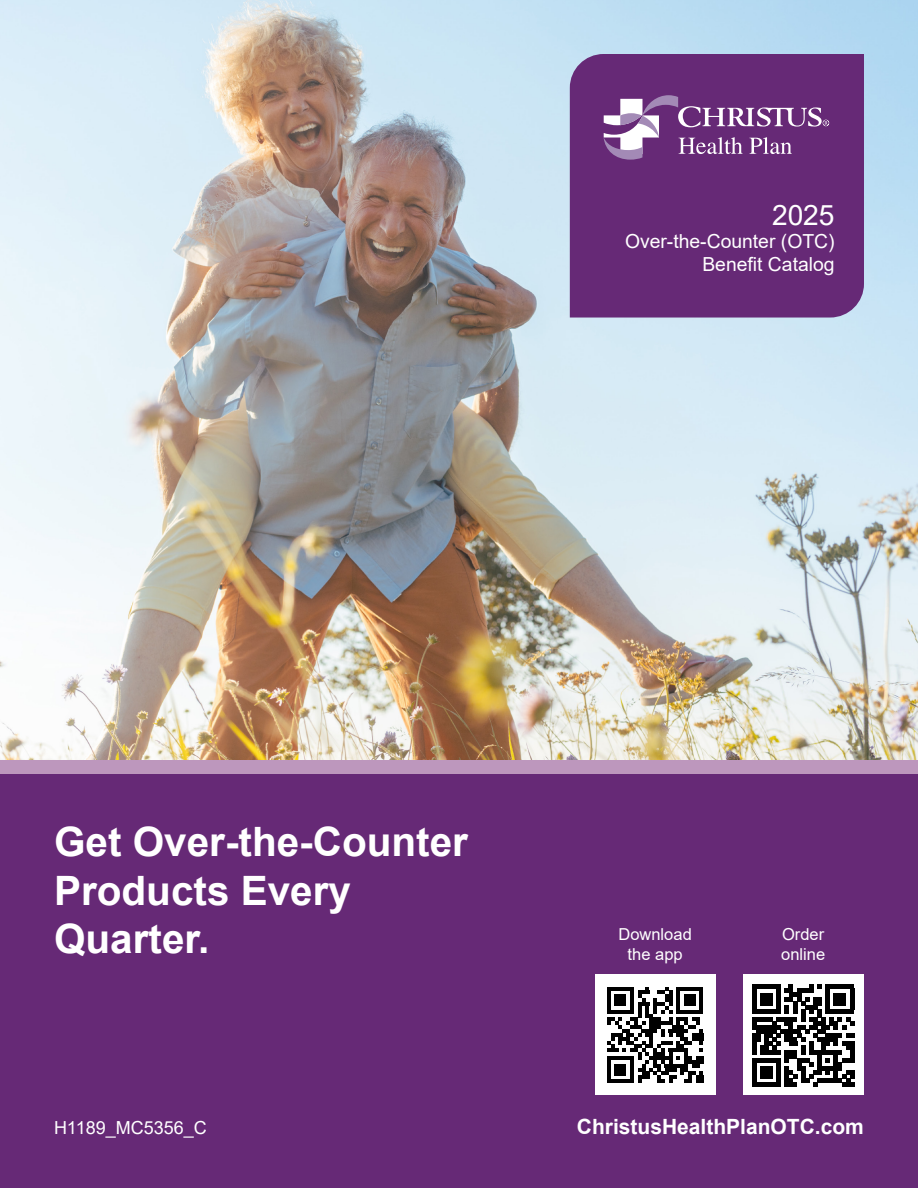
<style>
.page{position:relative;width:918px;height:1188px;background:#fff}
.page>*{position:absolute;margin:0;border:0;box-sizing:border-box;transform-origin:0 0}
.t1{font:700 40.5px/48.6px "Arial";color:#fff}
.t2{font:28.2px "Arial";color:#fff}
.t3{font:700 21px "Arial";color:#fff}
.t4{font:19.35px/23.2px "Arial";color:#fff;text-align:right}
.t5{font:18px "Arial";color:#fff}
.t6{font:16.5px/19.8px "Arial";color:#fff;text-align:center}
</style>
<div class="page">
<img style="left:0;top:0;width:918px;height:760px">
<div style="left:0;top:773px;width:918px;height:415px;background:#662976"></div>
<div style="left:570px;top:54px;width:294px;height:264px;background:#662976"></div>
<div style="left:0;top:760px;width:918px;height:13px;background:#bd97bd"></div>
<svg style="left:604px;top:95px;width:225px;height:65px;background:#865793"></svg>
<div style="left:595px;top:975px;width:121px;height:120px;background:#fff"></div>
<svg style="left:607px;top:987px;width:96px;height:96px"></svg>
<hr style="left:607px;top:1079px;width:27px;height:4px;background:#000">
<div style="left:615px;top:1064px;width:11px;height:11px;background:#000"></div>
<div style="left:743px;top:975px;width:121px;height:120px;background:#fff"></div>
<svg style="left:752px;top:985px;width:102px;height:102px"></svg>
<hr style="left:752px;top:1083px;width:29px;height:4px;background:#000">
<div style="left:760px;top:1066px;width:13px;height:13px;background:#000"></div>
<h1 class="t2" style="left:772px;top:196px;width:64px">2025</h1>
<h1 class="t4" style="left:625px;top:230px;width:211px">Over-the-Counter (OTC)<br>Benefit Catalog</h1>
<h2 class="t1" style="left:54px;top:818px;width:416px">Get Over-the-Counter<br>Products Every<br>Quarter.</h2>
<p class="t5" style="left:54px;top:1115px;width:154px">H1189_MC5356_C</p>
<p class="t6" style="left:618px;top:924px;width:75px">Download the app</p>
<p class="t6" style="left:781px;top:924px;width:46px;text-align:left">Order online</p>
<p class="t3" style="left:577px;top:1112px;width:289px">ChristusHealthPlanOTC.com</p>
</div>
